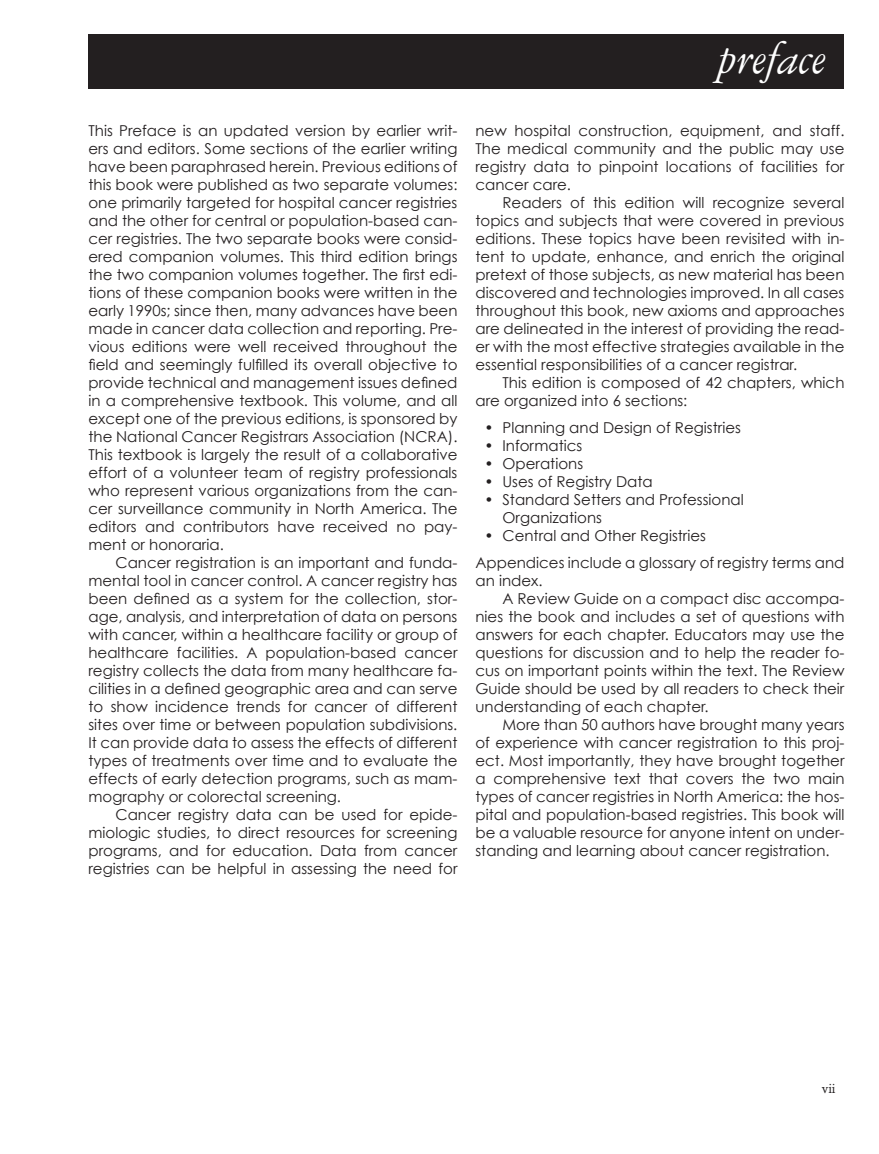
<style>
.page{position:relative;width:879px;height:1154px;background:#fff}
.page>*{position:absolute;margin:0;border:0;box-sizing:border-box;transform-origin:0 0}
.t1{font:italic 48px "American Garamond BT";color:#fff}
.t2{font:15px/18px "Century Gothic";color:#231f20;text-align:justify}
.t3{font:12.75px "Calisto";color:#231f20}
</style>
<div class="page">
<div style="left:88px;top:34px;width:756px;height:54px;background:#231f20"></div>
<p class="t2" style="left:88px;top:121px;width:371px">This Preface is an updated version by earlier writ&shy;ers and editors. Some sections of the earlier writing have been paraphrased herein. Previous editions of this book were published as two separate volumes: one primarily targeted for hospital cancer registries and the other for central or population-based can&shy;cer registries. The two separate books were consid&shy;ered companion volumes. This third edition brings the two companion volumes together. The first edi&shy;tions of these companion books were written in the early 1990s; since then, many advances have been made in cancer data collection and reporting. Pre&shy;vious editions were well received throughout the field and seemingly fulfilled its overall objective to provide technical and management issues defined in a comprehensive textbook. This volume, and all except one of the previous editions, is sponsored by the National Cancer Registrars Association (NCRA).<br>This textbook is largely the result of a collaborative effort of a volunteer team of registry professionals who represent various organizations from the can&shy;cer surveillance community in North America. The editors and contributors have received no pay&shy;ment or honoraria.</p>
<p class="t2" style="left:88px;top:553px;width:371px;text-indent:27px">Cancer registration is an important and funda&shy;mental tool in cancer control. A cancer registry has been defined as a system for the collection, stor&shy;age, analysis, and interpretation of data on persons with cancer, within a healthcare facility or group of healthcare facilities. A population-based cancer registry collects the data from many healthcare fa&shy;cilities in a defined geographic area and can serve to show incidence trends for cancer of different sites over time or between population subdivisions.<br>It can provide data to assess the effects of different types of treatments over time and to evaluate the effects of early detection programs, such as mam&shy;mography or colorectal screening.</p>
<p class="t2" style="left:88px;top:805px;width:371px;text-indent:27px">Cancer registry data can be used for epide&shy;miologic studies, to direct resources for screening programs, and for education. Data from cancer registries can be helpful in assessing the need for</p>
<h1 class="t1" style="left:719px;top:30px;width:109px">preface</h1>
<p class="t2" style="left:476px;top:121px;width:371px">new hospital construction, equipment, and staff.<br>The medical community and the public may use registry data to pinpoint locations of facilities for cancer care.</p>
<p class="t2" style="left:476px;top:193px;width:371px;text-indent:27px">Readers of this edition will recognize several topics and subjects that were covered in previous editions. These topics have been revisited with in&shy;tent to update, enhance, and enrich the original pretext of those subjects, as new material has been discovered and technologies improved. In all cases throughout this book, new axioms and approaches are delineated in the interest of providing the read&shy;er with the most effective strategies available in the essential responsibilities of a cancer registrar.</p>
<p class="t2" style="left:476px;top:373px;width:370px;text-indent:27px">This edition is composed of 42 chapters, which are organized into 6 sections:</p>
<p class="t2" style="left:484px;top:418px;width:258px">• Planning and Design of Registries</p>
<p class="t2" style="left:484px;top:436px;width:99px">• Informatics</p>
<p class="t2" style="left:484px;top:454px;width:100px">• Operations</p>
<p class="t2" style="left:484px;top:472px;width:170px">• Uses of Registry Data</p>
<p class="t2" style="left:502px;top:490px;width:243px;text-indent:-18px">• Standard Setters and Professional<br>Organizations</p>
<p class="t2" style="left:476px;top:522px;width:370px;line-height:27px;text-indent:9px">• Central and Other Registries<br>Appendices include a glossary of registry terms and</p>
<p class="t2" style="left:476px;top:571px;width:69px">an index.</p>
<p class="t2" style="left:502px;top:589px;width:343px">A Review Guide on a compact disc accompa-</p>
<p class="t2" style="left:476px;top:607px;width:370px">nies the book and includes a set of questions with</p>
<p class="t2" style="left:476px;top:625px;width:370px">answers for each chapter. Educators may use the</p>
<p class="t2" style="left:476px;top:643px;width:371px">questions for discussion and to help the reader fo-</p>
<p class="t2" style="left:476px;top:661px;width:370px">cus on important points within the text. The Review</p>
<p class="t2" style="left:476px;top:679px;width:371px">Guide should be used by all readers to check their</p>
<p class="t2" style="left:476px;top:697px;width:235px">understanding of each chapter.</p>
<p class="t2" style="left:502px;top:715px;width:343px">More than 50 authors have brought many years</p>
<p class="t2" style="left:476px;top:733px;width:371px">of experience with cancer registration to this proj-</p>
<p class="t2" style="left:476px;top:751px;width:371px">ect. Most importantly, they have brought together</p>
<p class="t2" style="left:476px;top:769px;width:370px">a comprehensive text that covers the two main</p>
<p class="t2" style="left:476px;top:787px;width:370px">types of cancer registries in North America: the hos-</p>
<p class="t2" style="left:476px;top:805px;width:370px">pital and population-based registries. This book will</p>
<p class="t2" style="left:476px;top:823px;width:371px">be a valuable resource for anyone intent on under-</p>
<p class="t2" style="left:476px;top:841px;width:356px">standing and learning about cancer registration.</p>
<p class="t3" style="left:822px;top:1080px;width:15px">vii</p>
</div>
